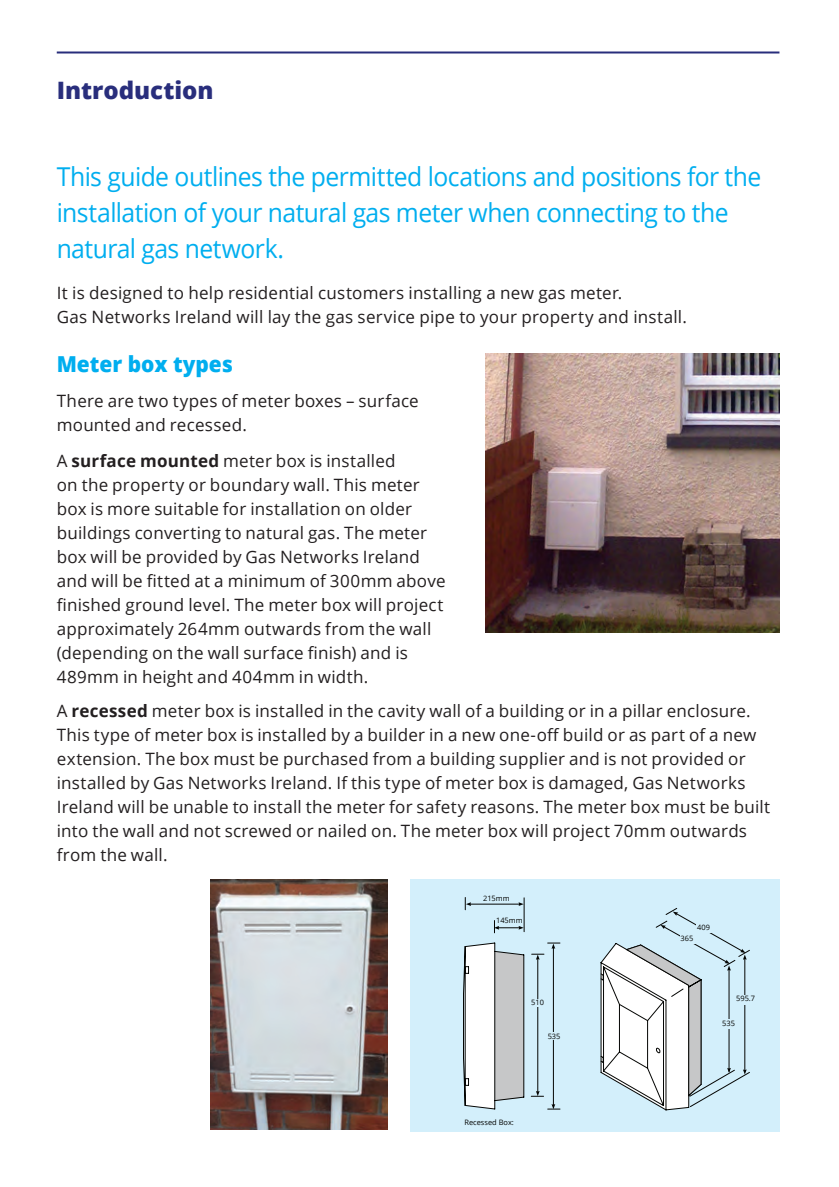
<style>
.page{position:relative;width:839px;height:1187px;background:#fff}
.page>*{position:absolute;margin:0;border:0;box-sizing:border-box;transform-origin:0 0}
.t1{font:26px/36px "Open Sans";letter-spacing:-.025em;color:#00aeef;scale:.95 1}
.t2{font:800 24px "Open Sans";color:#292e7c}
.t3{font:800 22px "Open Sans";color:#00aeef;scale:.95 1}
.t4{font:17px/24px "Open Sans";letter-spacing:.015em;color:#231f20}
.t5{font:7.4px "Open Sans";color:#040503}
.s1{font-weight:700}
</style>
<div class="page">
<hr style="left:57px;top:51px;width:722px;height:2px;background:#292e7c">
<img style="left:485px;top:353px;width:293px;height:279px">
<img style="left:211px;top:879px;width:176px;height:250px">
<div style="left:409px;top:879px;width:369px;height:252px;background:#d3effb"></div>
<svg style="left:463px;top:897px;width:286px;height:212px"></svg>
<hr style="left:469px;top:904px;width:50px;height:1px;background:#040503">
<svg style="left:465px;top:902px;width:6px;height:4px"></svg>
<svg style="left:518px;top:902px;width:5px;height:4px"></svg>
<svg style="left:493px;top:926px;width:30px;height:4px"></svg>
<hr style="left:537px;top:958px;width:1px;height:134px;background:#040503">
<svg style="left:535px;top:954px;width:4px;height:6px"></svg>
<svg style="left:535px;top:1091px;width:4px;height:5px"></svg>
<hr style="left:552px;top:947px;width:1px;height:158px;background:#040503">
<svg style="left:551px;top:944px;width:4px;height:5px"></svg>
<svg style="left:551px;top:1104px;width:4px;height:5px"></svg>
<div style="left:548px;top:1032px;width:25px;height:8px;background:#d3effb"></div>
<div style="left:532px;top:999px;width:18px;height:8px;background:#d3effb"></div>
<svg style="left:600px;top:912px;width:146px;height:198px"></svg>
<div style="left:738px;top:995px;width:31px;height:9px;background:#d3effb"></div>
<div style="left:721px;top:1019px;width:21px;height:10px;background:#d3effb"></div>
<div style="left:706px;top:1042px;width:18px;height:9px;background:#d3effb"></div>
<h2 class="t2" style="left:57px;top:72px;width:158px">Introduction</h2>
<h3 class="t1" style="left:57px;top:158px;width:742px">This guide outlines the permitted locations and positions for the installation of your natural gas meter when connecting to the natural gas network.</h3>
<p class="t4" style="left:57px;top:281px;width:631px">It is designed to help residential customers installing a new gas meter.<br>Gas Networks Ireland will lay the gas service pipe to your property and install.</p>
<h4 class="t3" style="left:57px;top:347px;width:187px">Meter box types</h4>
<p class="t4" style="left:57px;top:389px;width:363px">There are two types of meter boxes – surface mounted and recessed.</p>
<p class="t4" style="left:57px;top:448px;width:390px">A <span class="s1">surface mounted</span> meter box is installed<br>on the property or boundary wall. This meter box is more suitable for installation on older buildings converting to natural gas. The meter box will be provided by Gas Networks Ireland and will be fitted at a minimum of 300mm above finished ground level. The meter box will project approximately 264mm outwards from the wall (depending on the wall surface finish) and is 489mm in height and 404mm in width.</p>
<p class="t4" style="left:57px;top:698px;width:714px">A <span class="s1">recessed</span> meter box is installed in the cavity wall of a building or in a pillar enclosure.<br>This type of meter box is installed by a builder in a new one-off build or as part of a new extension. The box must be purchased from a building supplier and is not provided or installed by Gas Networks Ireland. If this type of meter box is damaged, Gas Networks Ireland will be unable to install the meter for safety reasons. The meter box must be built into the wall and not screwed or nailed on. The meter box will project 70mm outwards from the wall.</p>
<p class="t5" style="left:483px;top:893px;width:28px">215mm</p>
<p class="t5" style="left:496px;top:915px;width:28px">145mm</p>
<p class="t5" style="left:531px;top:997px;width:14px">510</p>
<p class="t5" style="left:547px;top:1031px;width:14px">535</p>
<p class="t5" style="left:464px;top:1117px;width:51px">Recessed Box:</p>
<p class="t5" style="left:696px;top:922px;width:14px">409</p>
<p class="t5" style="left:680px;top:933px;width:14px">365</p>
<p class="t5" style="left:735px;top:993px;width:20px">595.7</p>
<p class="t5" style="left:721px;top:1018px;width:14px">535</p>
</div>
